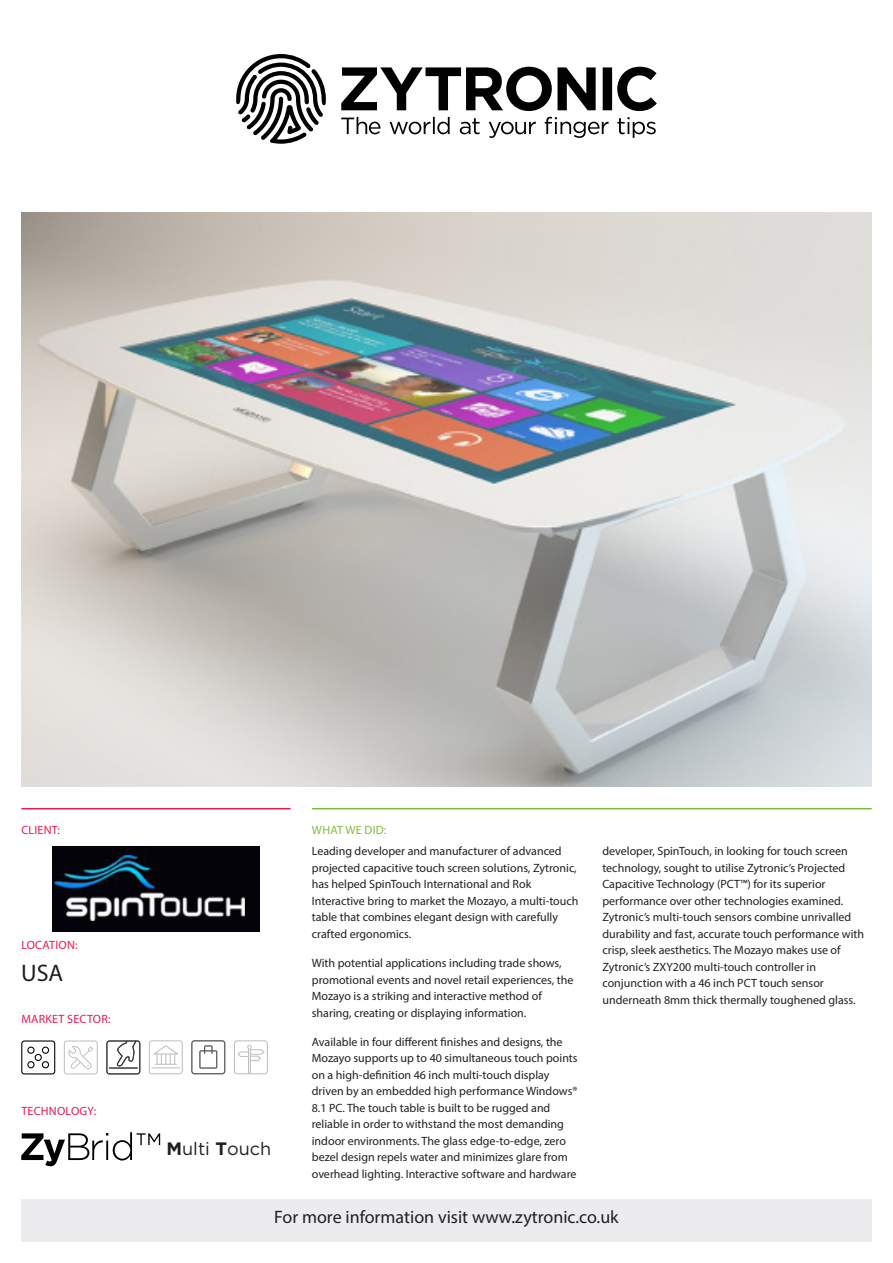
<style>
.page{position:relative;width:893px;height:1263px;background:#fff}
.page>*{position:absolute;margin:0;border:0;box-sizing:border-box;transform-origin:0 0}
.t1{font:24px "Myriad Pro";color:#231f20}
.t2{font:18px "Myriad Pro";color:#231f20}
.t3{font:18px "Gotham";color:#231f20}
.t4{font:12px/16.5px "Myriad Pro";color:#231f20}
.t5{font:12px "Myriad Pro";letter-spacing:.02em;color:#ed1951}
.t6{font:12px "Myriad Pro";letter-spacing:.02em;color:#80bc3c}
.s1{font-weight:700}
</style>
<div class="page">
<hr style="left:21px;top:808px;width:270px;height:1px;background:#ed1951">
<hr style="left:312px;top:808px;width:560px;height:1px;background:#80bc3c">
<div style="left:21px;top:1199px;width:851px;height:43px;background:#ececee"></div>
<svg style="left:236px;top:54px;width:421px;height:90px"></svg>
<img style="left:21px;top:213px;width:851px;height:574px">
<svg style="left:21px;top:1132px;width:139px;height:34px"></svg>
<svg style="left:21px;top:1040px;width:34px;height:34px"></svg>
<svg style="left:149px;top:1040px;width:34px;height:34px"></svg>
<svg style="left:64px;top:1040px;width:34px;height:34px"></svg>
<svg style="left:234px;top:1040px;width:34px;height:34px"></svg>
<img style="left:53px;top:846px;width:206px;height:85px">
<svg style="left:106px;top:1040px;width:34px;height:34px"></svg>
<svg style="left:191px;top:1040px;width:34px;height:34px"></svg>
<p class="t5" style="left:21px;top:822px;width:40px">CLIENT:</p>
<p class="t5" style="left:21px;top:937px;width:58px">LOCATION:</p>
<p class="t1" style="left:21px;top:958px;width:44px">USA</p>
<p class="t5" style="left:21px;top:1012px;width:91px">MARKET SECTOR:</p>
<p class="t5" style="left:21px;top:1103px;width:76px">TECHNOLOGY:</p>
<p class="t3" style="left:167px;top:1137px;width:106px"><span class="s1">M</span>ulti <span class="s1">T</span>ouch</p>
<p class="t6" style="left:312px;top:822px;width:76px">WHAT WE DID:</p>
<p class="t4" style="left:312px;top:843px;width:268px">Leading developer and manufacturer of advanced projected capacitive touch screen solutions, Zytronic, has helped SpinTouch International and Rok Interactive bring to market the Mozayo, a multi-touch table that combines elegant design with carefully crafted ergonomics.</p>
<p class="t4" style="left:312px;top:954px;width:263px">With potential applications including trade shows, promotional events and novel retail experiences, the Mozayo is a striking and interactive method of sharing, creating or displaying information.</p>
<p class="t4" style="left:312px;top:1033px;width:267px">Available in four different finishes and designs, the Mozayo supports up to 40 simultaneous touch points on a high-definition 46 inch multi-touch display driven by an embedded high performance Windows® 8.1 PC. The touch table is built to be rugged and reliable in order to withstand the most demanding indoor environments. The glass edge-to-edge, zero bezel design repels water and minimizes glare from overhead lighting. Interactive software and hardware</p>
<p class="t4" style="left:602px;top:843px;width:263px">developer, SpinTouch, in looking for touch screen technology, sought to utilise Zytronic’s Projected Capacitive Technology (PCT™) for its superior performance over other technologies examined.<br>Zytronic’s multi-touch sensors combine unrivalled durability and fast, accurate touch performance with crisp, sleek aesthetics. The Mozayo makes use of Zytronic’s ZXY200 multi-touch controller in conjunction with a 46 inch PCT touch sensor underneath 8mm thick thermally toughened glass.</p>
<h2 class="t2" style="left:274px;top:1206px;width:346px">For more information visit www.zytronic.co.uk</h2>
</div>
